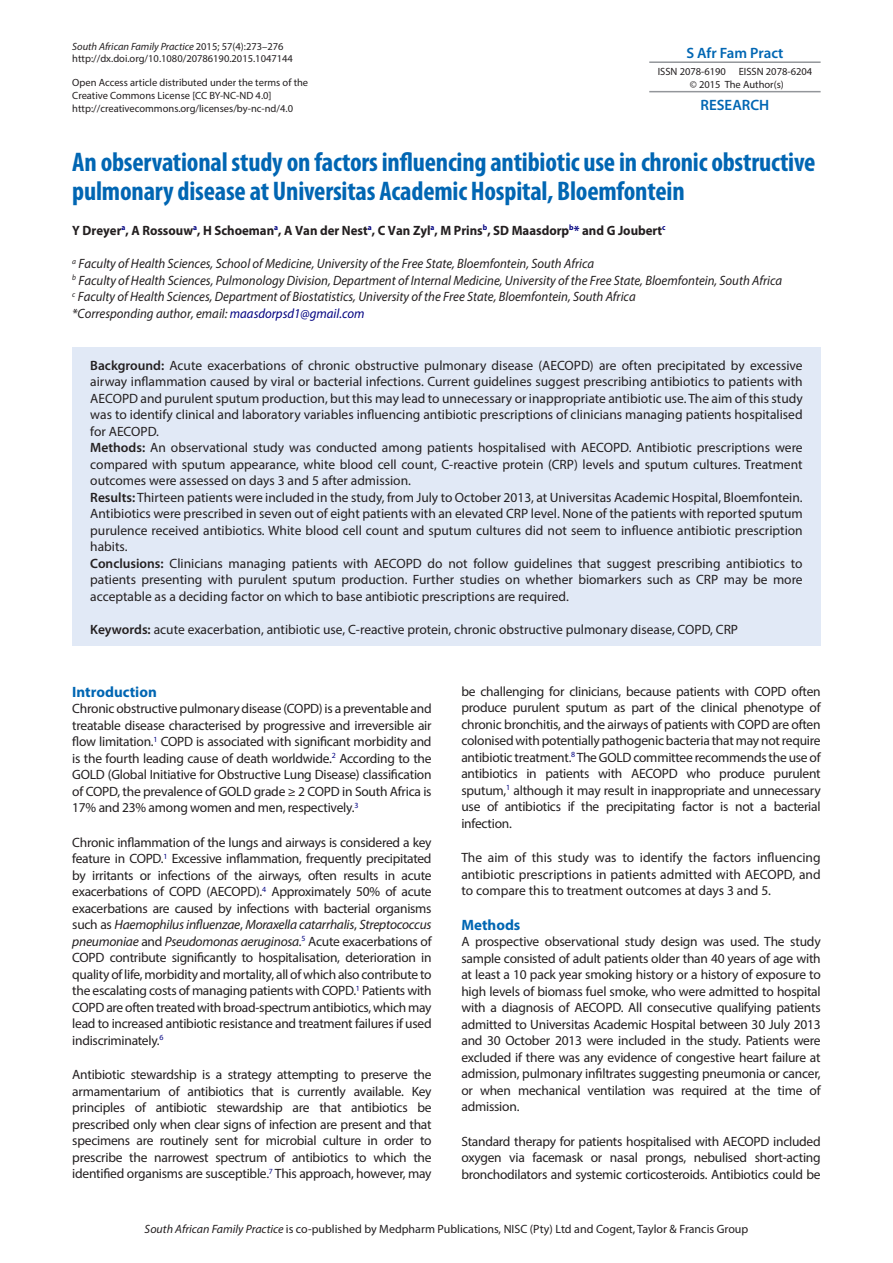
<style>
.page{position:relative;width:893px;height:1263px;background:#fff}
.page>*{position:absolute;margin:0;border:0;box-sizing:border-box;transform-origin:0 0}
.t1{font:700 condensed 27px/28.5px "Myriad Pro";letter-spacing:-.01em;color:#0166b3}
.t2{font:600 15px "Myriad Pro";color:#0166b3}
.t3{font:700 15px "Myriad Pro";color:#0166b3}
.t4{font:13.5px/16.5px "Myriad Pro";color:#231f20;text-align:justify}
.t5{font:italic 13.5px/16.5px "Myriad Pro";color:#231f20;scale:.95 1}
.t6{font:700 13.5px "Myriad Pro";color:#231f20;scale:.95 1}
.t7{font:12px "Myriad Pro";color:#231f20}
.t8{font:10.5px/12.6px "Myriad Pro";color:#231f20}
.s1{font-style:italic}
.s2{color:#000080}
.s3{font-weight:600}
</style>
<div class="page">
<hr style="left:649px;top:61px;width:172px;height:2px;background:#93969a">
<hr style="left:649px;top:91px;width:172px;height:1px;background:#93969a">
<div style="left:72px;top:348px;width:749px;height:298px;background:#e1e9f6"></div>
<p class="t8" style="left:72px;top:40px;width:222px"><span class="s1">South African Family Practice</span> 2015; 57(4):273–276 http://dx.doi.org/10.1080/20786190.2015.1047144</p>
<p class="t8" style="left:72px;top:76px;width:237px">Open Access article distributed under the terms of the<br>Creative Commons License [CC BY-NC-ND 4.0] http://creativecommons.org/licenses/by-nc-nd/4.0</p>
<h1 class="t1" style="left:72px;top:147px;width:745px">An observational study on factors influencing antibiotic use in chronic obstructive pulmonary disease at Universitas Academic Hospital, Bloemfontein</h1>
<p class="t6" style="left:72px;top:222px;width:626px">Y Dreyer<sup>a</sup>, A Rossouw<sup>a</sup>, H Schoeman<sup>a</sup>, A Van der Nest<sup>a</sup>, C Van Zyl<sup>a</sup>, M Prins<sup>b</sup>, SD Maasdorp<sup>b</sup><span class="s2">*</span> and G Joubert<sup>c</sup></p>
<p class="t5" style="left:72px;top:255px;width:749px"><sup>a</sup> Faculty of Health Sciences, School of Medicine, University of the Free State, Bloemfontein, South Africa<br><sup>b</sup> Faculty of Health Sciences, Pulmonology Division, Department of Internal Medicine, University of the Free State, Bloemfontein, South Africa <sup>c</sup> Faculty of Health Sciences, Department of Biostatistics, University of the Free State, Bloemfontein, South Africa<br>*Corresponding author, email: <span class="s2">maasdorpsd1@gmail.com</span></p>
<p class="t4" style="left:90px;top:357px;width:714px;text-align:left"><span class="s3">Background:</span> Acute exacerbations of chronic obstructive pulmonary disease (AECOPD) are often precipitated by excessive airway inflammation caused by viral or bacterial infections. Current guidelines suggest prescribing antibiotics to patients with AECOPD and purulent sputum production, but this may lead to unnecessary or inappropriate antibiotic use. The aim of this study was to identify clinical and laboratory variables influencing antibiotic prescriptions of clinicians managing patients hospitalised for AECOPD.<br><span class="s3">Methods:</span> An observational study was conducted among patients hospitalised with AECOPD. Antibiotic prescriptions were compared with sputum appearance, white blood cell count, C-reactive protein (CRP) levels and sputum cultures. Treatment outcomes were assessed on days 3 and 5 after admission.<br><span class="s3">Results:</span> Thirteen patients were included in the study, from July to October 2013, at Universitas Academic Hospital, Bloemfontein.<br>Antibiotics were prescribed in seven out of eight patients with an elevated CRP level. None of the patients with reported sputum purulence received antibiotics. White blood cell count and sputum cultures did not seem to influence antibiotic prescription habits.<br><span class="s3">Conclusions:</span> Clinicians managing patients with AECOPD do not follow guidelines that suggest prescribing antibiotics to patients presenting with purulent sputum production. Further studies on whether biomarkers such as CRP may be more acceptable as a deciding factor on which to base antibiotic prescriptions are required.</p>
<p class="t4" style="left:90px;top:621px;width:649px"><span class="s3">Keywords:</span> acute exacerbation, antibiotic use, C-reactive protein, chronic obstructive pulmonary disease, COPD, CRP</p>
<p class="t2" style="left:686px;top:43px;width:99px">S Afr Fam Pract</p>
<p class="t8" style="left:658px;top:65px;width:156px;text-align:center">ISSN 2078-6190 EISSN 2078-6204 © 2015 The Author(s)</p>
<p class="t2" style="left:701px;top:95px;width:70px">RESEARCH</p>
<p class="t3" style="left:72px;top:682px;width:86px">Introduction</p>
<p class="t4" style="left:72px;top:700px;width:361px">Chronic obstructive pulmonary disease (COPD) is a preventable and treatable disease characterised by progressive and irreversible air flow limitation.<sup>1</sup> COPD is associated with significant morbidity and is the fourth leading cause of death worldwide.<sup>2</sup> According to the GOLD (Global Initiative for Obstructive Lung Disease) classification of COPD, the prevalence of GOLD grade ≥ 2 COPD in South Africa is 17% and 23% among women and men, respectively.<sup>3</sup></p>
<p class="t4" style="left:72px;top:834px;width:361px">Chronic inflammation of the lungs and airways is considered a key feature in COPD.<sup>1</sup> Excessive inflammation, frequently precipitated by irritants or infections of the airways, often results in acute exacerbations of COPD (AECOPD).<sup>4</sup> Approximately 50% of acute exacerbations are caused by infections with bacterial organisms such as <span class="s1">Haemophilus influenzae</span>, <span class="s1">Moraxella catarrhalis</span>, <span class="s1">Streptococcus pneumoniae</span> and <span class="s1">Pseudomonas aeruginosa.</span><sup>5</sup> Acute exacerbations of COPD contribute significantly to hospitalisation, deterioration in quality of life, morbidity and mortality, all of which also contribute to the escalating costs of managing patients with COPD.<sup>1</sup> Patients with COPD are often treated with broad-spectrum antibiotics, which may lead to increased antibiotic resistance and treatment failures if used indiscriminately.<sup>6</sup></p>
<p class="t4" style="left:72px;top:1066px;width:361px">Antibiotic stewardship is a strategy attempting to preserve the armamentarium of antibiotics that is currently available. Key principles of antibiotic stewardship are that antibiotics be prescribed only when clear signs of infection are present and that specimens are routinely sent for microbial culture in order to prescribe the narrowest spectrum of antibiotics to which the identified organisms are susceptible.<sup>7</sup> This approach, however, may</p>
<p class="t4" style="left:461px;top:683px;width:361px">be challenging for clinicians, because patients with COPD often produce purulent sputum as part of the clinical phenotype of chronic bronchitis, and the airways of patients with COPD are often colonised with potentially pathogenic bacteria that may not require antibiotic treatment.<sup>8</sup> The GOLD committee recommends the use of antibiotics in patients with AECOPD who produce purulent sputum,<sup>1</sup> although it may result in inappropriate and unnecessary use of antibiotics if the precipitating factor is not a bacterial infection.</p>
<p class="t4" style="left:461px;top:849px;width:361px">The aim of this study was to identify the factors influencing antibiotic prescriptions in patients admitted with AECOPD, and to compare this to treatment outcomes at days 3 and 5.</p>
<p class="t3" style="left:461px;top:915px;width:61px">Methods</p>
<p class="t4" style="left:461px;top:933px;width:361px">A prospective observational study design was used. The study sample consisted of adult patients older than 40 years of age with at least a 10 pack year smoking history or a history of exposure to high levels of biomass fuel smoke, who were admitted to hospital with a diagnosis of AECOPD. All consecutive qualifying patients admitted to Universitas Academic Hospital between 30 July 2013 and 30 October 2013 were included in the study. Patients were excluded if there was any evidence of congestive heart failure at admission, pulmonary infiltrates suggesting pneumonia or cancer, or when mechanical ventilation was required at the time of admission.</p>
<p class="t4" style="left:461px;top:1133px;width:361px">Standard therapy for patients hospitalised with AECOPD included oxygen via facemask or nasal prongs, nebulised short-acting bronchodilators and systemic corticosteroids. Antibiotics could be</p>
<p class="t7" style="left:145px;top:1221px;width:605px"><span class="s1">South African Family Practice</span> is co-published by Medpharm Publications, NISC (Pty) Ltd and Cogent, Taylor &amp; Francis Group</p>
</div>
